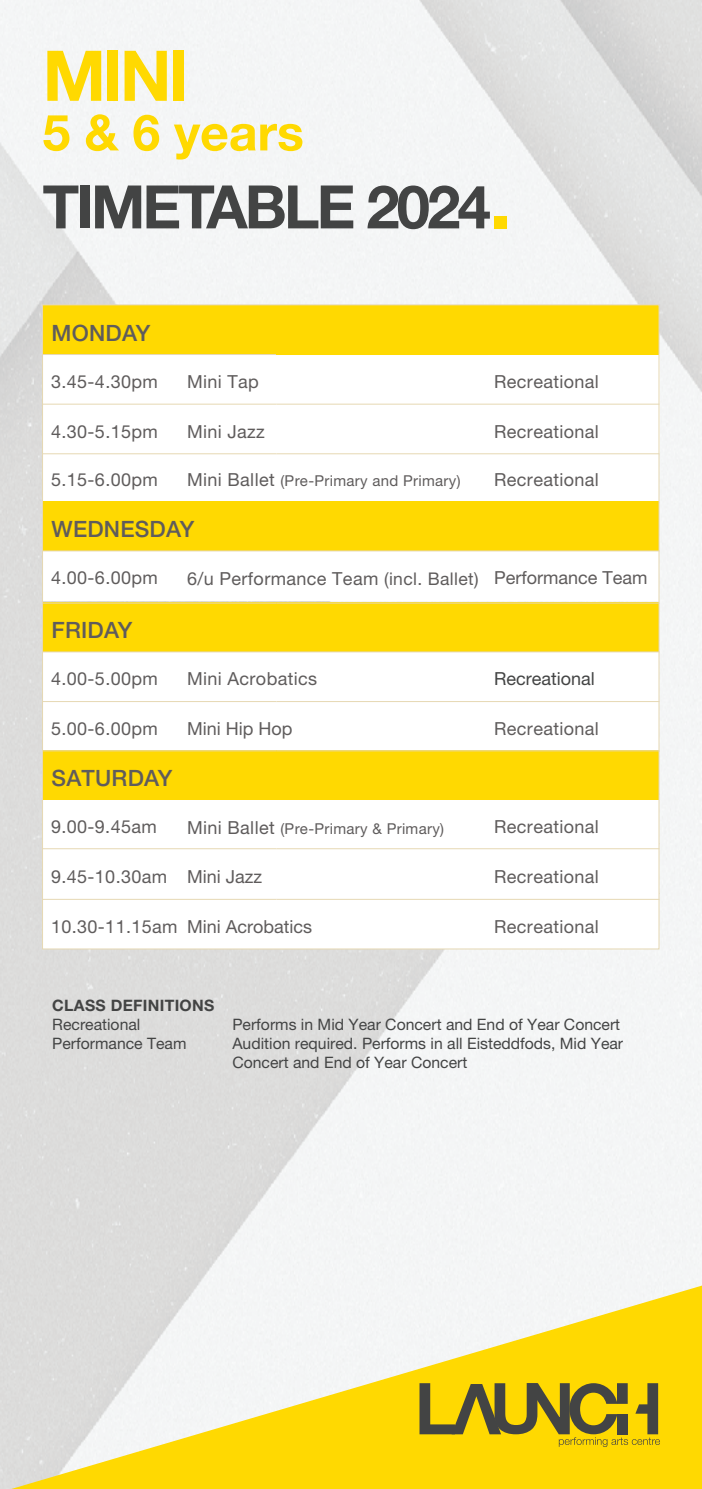
<style>
.page{position:relative;width:702px;height:1489px;background:#fff}
.page>*{position:absolute;margin:0;border:0;box-sizing:border-box;transform-origin:0 0}
.t1{font:700 70px "Helvetica Neue LT Std";color:#ffd901}
.t2{font:700 60px "Helvetica Neue LT Std";letter-spacing:-.05em;color:#434444}
.t3{font:700 50px "Helvetica Neue LT Std";color:#ffd901}
.t4{font:500 22.5px "Helvetica Neue LT Std";letter-spacing:.01em;color:#5f5c5c}
.t5{font:18px "Helvetica Neue LT Std";letter-spacing:.02em;color:#5f5c5c}
.t6{font:18px "Helvetica Neue LT Std";color:#5f5c5c}
.t7{font:18px "Helvetica Neue LT Std";color:#434444}
.t8{font:15.75px/19px "Helvetica Neue LT Std";color:#434444}
.t9{font:700 15.75px "Helvetica Neue LT Std";letter-spacing:.02em;color:#434444}
.t10{font:15px "Helvetica Neue LT Std";letter-spacing:.02em;color:#5f5c5c}
.s1{font-size:18px}
.s2{font-size:17.5px}
</style>
<div class="page">
<img style="left:0;top:0;width:702px;height:1488px">
<svg style="left:11px;top:1285px;width:691px;height:203px"></svg>
<svg style="left:419px;top:1382px;width:241px;height:64px;background:#b49d1b"></svg>
<div style="left:617px;top:1413px;width:10px;height:21px;background:#434444"></div>
<div style="left:487px;top:453px;width:172px;height:49px;background:#fff"></div>
<div style="left:168px;top:453px;width:319px;height:49px;background:#fff"></div>
<div style="left:42px;top:453px;width:129px;height:49px;background:#fff"></div>
<div style="left:488px;top:404px;width:171px;height:50px;background:#fff"></div>
<div style="left:276px;top:602px;width:383px;height:50px;background:#ffd901"></div>
<div style="left:43px;top:602px;width:233px;height:50px;background:#ffd901"></div>
<div style="left:276px;top:501px;width:383px;height:50px;background:#ffd901"></div>
<div style="left:43px;top:501px;width:233px;height:50px;background:#ffd901"></div>
<div style="left:43px;top:305px;width:233px;height:49px;background:#ffd901"></div>
<div style="left:171px;top:701px;width:488px;height:50px;background:#fff"></div>
<div style="left:43px;top:701px;width:128px;height:50px;background:#fff"></div>
<div style="left:171px;top:652px;width:488px;height:49px;background:#fff"></div>
<div style="left:43px;top:652px;width:128px;height:49px;background:#fff"></div>
<div style="left:171px;top:551px;width:488px;height:49px;background:#fff"></div>
<div style="left:43px;top:551px;width:128px;height:49px;background:#fff"></div>
<div style="left:168px;top:404px;width:320px;height:50px;background:#fff"></div>
<div style="left:43px;top:404px;width:128px;height:50px;background:#fff"></div>
<div style="left:171px;top:354px;width:317px;height:50px;background:#fff"></div>
<div style="left:43px;top:354px;width:128px;height:50px;background:#fff"></div>
<hr style="left:43px;top:354px;width:233px;height:1px;background:#e6d8b3">
<hr style="left:276px;top:354px;width:383px;height:1px;background:#e6d8b3">
<hr style="left:43px;top:404px;width:233px;height:1px;background:#e6d8b3">
<hr style="left:43px;top:453px;width:233px;height:1px;background:#e6d8b3">
<hr style="left:276px;top:453px;width:383px;height:1px;background:#e6d8b3">
<hr style="left:43px;top:550px;width:233px;height:1px;background:#e6d8b3">
<hr style="left:276px;top:550px;width:383px;height:1px;background:#e6d8b3">
<hr style="left:43px;top:602px;width:233px;height:1px;background:#e6d8b3">
<hr style="left:276px;top:602px;width:383px;height:1px;background:#e6d8b3">
<hr style="left:43px;top:651px;width:233px;height:1px;background:#e6d8b3">
<hr style="left:276px;top:651px;width:383px;height:1px;background:#e6d8b3">
<hr style="left:43px;top:701px;width:233px;height:1px;background:#e6d8b3">
<hr style="left:276px;top:701px;width:383px;height:1px;background:#e6d8b3">
<div style="left:494px;top:216px;width:13px;height:12px;background:#ffd901"></div>
<div style="left:276px;top:750px;width:383px;height:50px;background:#ffd901"></div>
<div style="left:43px;top:750px;width:233px;height:50px;background:#ffd901"></div>
<div style="left:168px;top:849px;width:491px;height:50px;background:#fff"></div>
<div style="left:43px;top:849px;width:125px;height:50px;background:#fff"></div>
<div style="left:168px;top:800px;width:491px;height:49px;background:#fff"></div>
<div style="left:43px;top:800px;width:125px;height:49px;background:#fff"></div>
<div style="left:43px;top:899px;width:616px;height:49px;background:#fff"></div>
<hr style="left:43px;top:750px;width:233px;height:1px;background:#e6d8b3">
<hr style="left:276px;top:750px;width:383px;height:1px;background:#e6d8b3">
<div style="left:488px;top:354px;width:171px;height:50px;background:#fff"></div>
<hr style="left:276px;top:404px;width:383px;height:1px;background:#e6d8b3">
<hr style="left:43px;top:848px;width:233px;height:1px;background:#e6d8b3">
<hr style="left:276px;top:848px;width:383px;height:1px;background:#e6d8b3">
<hr style="left:43px;top:898px;width:233px;height:1px;background:#e6d8b3">
<hr style="left:276px;top:898px;width:383px;height:1px;background:#e6d8b3">
<div style="left:276px;top:305px;width:383px;height:49px;background:#ffd901"></div>
<h1 class="t1" style="left:43px;top:33px;width:148px">MINI</h1>
<h3 class="t3" style="left:43px;top:102px;width:263px">5 &amp; 6 years</h3>
<h2 class="t2" style="left:43px;top:170px;width:450px">TIMETABLE 2024</h2>
<p class="t4" style="left:52px;top:319px;width:100px">MONDAY</p>
<p class="t5" style="left:51px;top:371px;width:108px">3.45-4.30pm</p>
<p class="t5" style="left:187px;top:371px;width:73px">Mini Tap</p>
<p class="t5" style="left:51px;top:420px;width:108px">4.30-5.15pm</p>
<p class="t5" style="left:187px;top:420px;width:79px">Mini Jazz</p>
<p class="t5" style="left:494px;top:371px;width:106px">Recreational</p>
<p class="t5" style="left:494px;top:420px;width:106px">Recreational</p>
<p class="t5" style="left:51px;top:469px;width:108px">5.15-6.00pm</p>
<p class="t10" style="left:187px;top:472px;width:275px"><span class="s1">Mini Ballet</span> (Pre-Primary and Primary)</p>
<p class="t5" style="left:494px;top:469px;width:106px">Recreational</p>
<p class="t4" style="left:52px;top:515px;width:144px">WEDNESDAY</p>
<p class="t5" style="left:51px;top:567px;width:108px">4.00-6.00pm</p>
<p class="t5" style="left:187px;top:567px;width:293px">6/u Performance Team <span class="s2">(incl. Ballet)</span></p>
<p class="t4" style="left:52px;top:616px;width:82px">FRIDAY</p>
<p class="t5" style="left:51px;top:668px;width:108px">4.00-5.00pm</p>
<p class="t5" style="left:187px;top:668px;width:132px">Mini Acrobatics</p>
<p class="t5" style="left:51px;top:717px;width:108px">5.00-6.00pm</p>
<p class="t6" style="left:187px;top:718px;width:107px">Mini Hip Hop</p>
<p class="t4" style="left:52px;top:764px;width:122px">SATURDAY</p>
<p class="t5" style="left:51px;top:816px;width:107px">9.00-9.45am</p>
<p class="t10" style="left:187px;top:819px;width:258px"><span class="s1">Mini Ballet</span> (Pre-Primary &amp; Primary)</p>
<p class="t6" style="left:51px;top:865px;width:212px">9.45-10.30am Mini Jazz</p>
<p class="t6" style="left:51px;top:915px;width:262px">10.30-11.15am Mini Acrobatics</p>
<p class="t6" style="left:494px;top:567px;width:155px">Performance Team</p>
<p class="t7" style="left:494px;top:668px;width:102px">Recreational</p>
<p class="t5" style="left:494px;top:717px;width:106px">Recreational</p>
<p class="t5" style="left:494px;top:816px;width:106px">Recreational</p>
<p class="t5" style="left:494px;top:865px;width:106px">Recreational</p>
<p class="t5" style="left:494px;top:915px;width:106px">Recreational</p>
<p class="t9" style="left:52px;top:995px;width:164px">CLASS DEFINITIONS</p>
<p class="t8" style="left:52px;top:1014px;width:90px">Recreational</p>
<p class="t8" style="left:232px;top:1014px;width:389px">Performs in Mid Year Concert and End of Year Concert</p>
<p class="t8" style="left:52px;top:1033px;width:136px">Performance Team</p>
<p class="t8" style="left:232px;top:1033px;width:392px">Audition required. Performs in all Eisteddfods, Mid Year<br>Concert and End of Year Concert</p>
</div>
